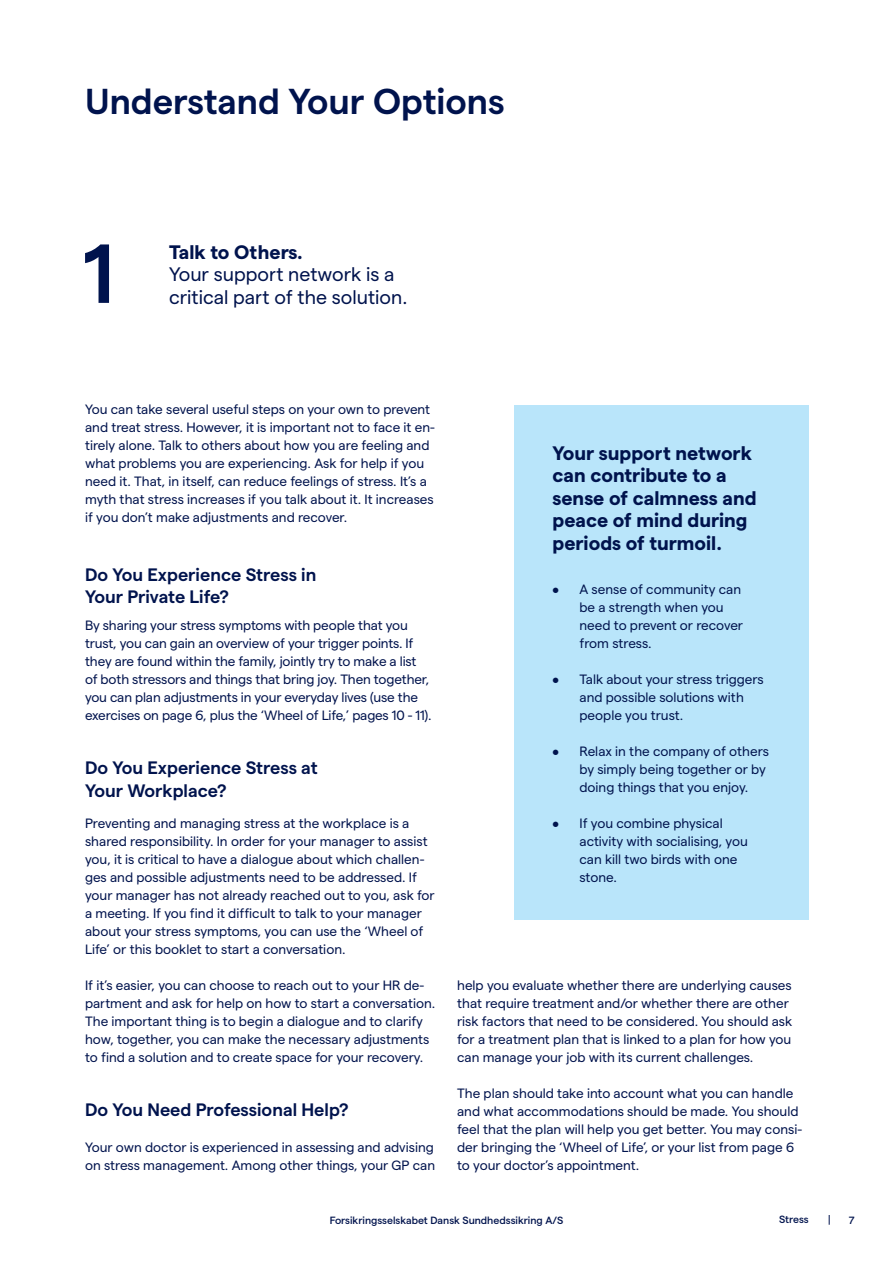
<style>
.page{position:relative;width:893px;height:1263px;background:#fff}
.page>*{position:absolute;margin:0;border:0;box-sizing:border-box;transform-origin:0 0}
.Overskrift{font:600 83.4px "Matter";color:#00134d}
.Overskrift-2{font:600 36px "Matter";color:#00134d}
.Body{font:700 19.5px/22.5px "Matter";color:#00134d}
.Body-2{font:19.5px/22.5px "Matter";color:#00134d}
.Overskrift_niveau_2{font:600 18px/22.5px "Matter";color:#00134d}
.Body-3{font:13.5px/18px "Matter";color:#00134d}
.t1{font:500 10.5px "Matter";color:#00134d}
.s1{font-weight:700}
</style>
<div class="page">
<div style="left:514px;top:405px;width:295px;height:515px;background:#b9e5fa"></div>
<p class="Overskrift-2" style="left:85px;top:75px;width:421px">Understand Your Options</p>
<p class="Overskrift" style="left:83px;top:212px;width:33px">1</p>
<p class="Body-2" style="left:169px;top:239px;width:240px"><span class="s1">Talk to Others.<br></span>Your support network is a critical part of the solution.</p>
<p class="Body-3" style="left:85px;top:399px;width:351px">You can take several useful steps on your own to prevent and treat stress. However, it is important not to face it en&shy;tirely alone. Talk to others about how you are feeling and what problems you are experiencing. Ask for help if you need it. That, in itself, can reduce feelings of stress. It’s a myth that stress increases if you talk about it. It increases if you don’t make adjustments and recover.</p>
<p class="Overskrift_niveau_2" style="left:85px;top:561px;width:233px">Do You Experience Stress in<br>Your Private Life?</p>
<p class="Body-3" style="left:85px;top:615px;width:348px">By sharing your stress symptoms with people that you trust, you can gain an overview of your trigger points. If they are found within the family, jointly try to make a list of both stressors and things that bring joy. Then together, you can plan adjustments in your everyday lives (use the exercises on page 6, plus the ‘Wheel of Life,’ pages 10 - 11).</p>
<p class="Overskrift_niveau_2" style="left:85px;top:755px;width:234px">Do You Experience Stress at<br>Your Workplace?</p>
<p class="Body-3" style="left:85px;top:813px;width:351px">Preventing and managing stress at the workplace is a shared responsibility. In order for your manager to assist you, it is critical to have a dialogue about which challen&shy;ges and possible adjustments need to be addressed. If your manager has not already reached out to you, ask for a meeting. If you find it difficult to talk to your manager about your stress symptoms, you can use the ‘Wheel of Life’ or this booklet to start a conversation.</p>
<p class="Body-3" style="left:85px;top:975px;width:352px">If it’s easier, you can choose to reach out to your HR de&shy;partment and ask for help on how to start a conversation.<br>The important thing is to begin a dialogue and to clarify how, together, you can make the necessary adjustments to find a solution and to create space for your recovery.</p>
<p class="Overskrift_niveau_2" style="left:85px;top:1097px;width:265px">Do You Need Professional Help?</p>
<p class="Body-3" style="left:85px;top:1137px;width:352px">Your own doctor is experienced in assessing and advising on stress management. Among other things, your GP can</p>
<p class="Body" style="left:552px;top:440px;width:206px">Your support network can contribute to a sense of calmness and peace of mind during periods of turmoil.</p>
<p class="Body-3" style="left:579px;top:579px;width:165px;text-indent:-27px">• A sense of community can be a strength when you need to prevent or recover from stress.</p>
<p class="Body-3" style="left:579px;top:669px;width:186px;text-indent:-27px">• Talk about your stress triggers and possible solutions with people you trust.</p>
<p class="Body-3" style="left:579px;top:741px;width:191px;text-indent:-27px">• Relax in the company of others by simply being together or by doing things that you enjoy.</p>
<p class="Body-3" style="left:579px;top:813px;width:170px;text-indent:-27px">• If you combine physical activity with socialising, you can kill two birds with one stone.</p>
<p class="Body-3" style="left:457px;top:975px;width:337px">help you evaluate whether there are underlying causes that require treatment and/or whether there are other risk factors that need to be considered. You should ask for a treatment plan that is linked to a plan for how you can manage your job with its current challenges.</p>
<p class="Body-3" style="left:457px;top:1083px;width:347px">The plan should take into account what you can handle and what accommodations should be made. You should feel that the plan will help you get better. You may consi&shy;der bringing the ‘Wheel of Life’, or your list from page 6 to your doctor’s appointment.</p>
<p class="t1" style="left:330px;top:1212px;width:235px">Forsikringsselskabet Dansk Sundhedssikring A/S</p>
<p class="t1" style="left:779px;top:1212px;width:31px">Stress</p>
<p class="t1" style="left:849px;top:1212px;width:7px">7</p>
</div>
